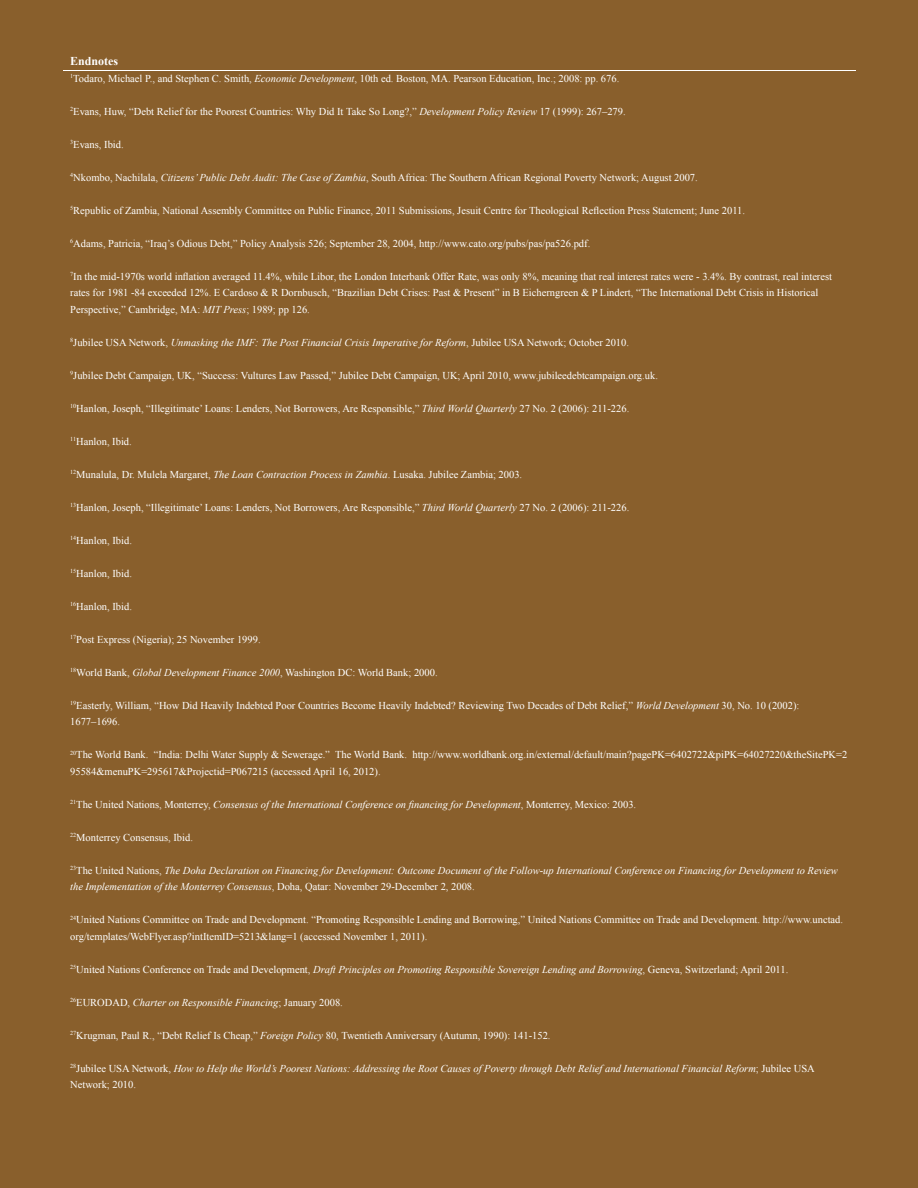
<style>
.page{position:relative;width:918px;height:1188px;background:#895f2c}
.page>*{position:absolute;margin:0;border:0;box-sizing:border-box;transform-origin:0 0}
.t1{font:700 12px "Times New Roman";color:#fff}
.t2{font:10.5px/16.5px "Times New Roman";color:#fff}
.t3{font:italic 10.5px/16.5px "Times New Roman";color:#fff}
.s1{font-style:italic}
.s2{font-style:normal}
</style>
<div class="page">
<hr style="left:63px;top:70px;width:792px;height:1px;background:#fff">
<p class="t1" style="left:70px;top:53px;width:50px">Endnotes</p>
<p class="t2" style="left:70px;top:70px;width:551px"><sup>1</sup>Todaro, Michael P., and Stephen C. Smith, <span class="s1">Economic Development</span>, 10th ed. Boston, MA. Pearson Education, Inc.; 2008: pp. 676.</p>
<p class="t2" style="left:70px;top:103px;width:557px"><sup>2</sup>Evans, Huw, “Debt Relief for the Poorest Countries: Why Did It Take So Long?,” <span class="s1">Development Policy Review</span> 17 (1999): 267–279.</p>
<p class="t2" style="left:70px;top:136px;width:55px"><sup>3</sup>Evans, Ibid.</p>
<p class="t2" style="left:70px;top:169px;width:629px"><sup>4</sup>Nkombo, Nachilala, <span class="s1">Citizens’ Public Debt Audit: The Case of Zambia</span>, South Africa: The Southern African Regional Poverty Network; August 2007.</p>
<p class="t2" style="left:70px;top:202px;width:676px"><sup>5</sup>Republic of Zambia, National Assembly Committee on Public Finance, 2011 Submissions, Jesuit Centre for Theological Reflection Press Statement; June 2011.</p>
<p class="t2" style="left:70px;top:235px;width:522px"><sup>6</sup>Adams, Patricia, “Iraq’s Odious Debt,” Policy Analysis 526; September 28, 2004, http://www.cato.org/pubs/pas/pa526.pdf.</p>
<p class="t2" style="left:70px;top:268px;width:763px"><sup>7</sup>In the mid-1970s world inflation averaged 11.4%, while Libor, the London Interbank Offer Rate, was only 8%, meaning that real interest rates were - 3.4%. By contrast, real interest rates for 1981 -84 exceeded 12%. E Cardoso &amp; R Dornbusch, “Brazilian Debt Crises: Past &amp; Present” in B Eicherngreen &amp; P Lindert, “The International Debt Crisis in Historical<br>Perspective,” Cambridge, MA: <span class="s1">MIT Press</span>; 1989; pp 126.</p>
<p class="t3" style="left:70px;top:334px;width:560px"><sup>8</sup><span class="s2">Jubilee USA Network,</span> Unmasking the IMF: The Post Financial Crisis Imperative for Reform<span class="s2">, Jubilee USA Network; October 2010.</span></p>
<p class="t2" style="left:70px;top:367px;width:589px"><sup>9</sup>Jubilee Debt Campaign, UK, “Success: Vultures Law Passed,” Jubilee Debt Campaign, UK; April 2010, www.jubileedebtcampaign.org.uk.</p>
<p class="t2" style="left:70px;top:400px;width:561px"><sup>10</sup>Hanlon, Joseph, “Illegitimate’ Loans: Lenders, Not Borrowers, Are Responsible,” <span class="s1">Third World Quarterly</span> 27 No. 2 (2006): 211-226.</p>
<p class="t2" style="left:70px;top:433px;width:63px"><sup>11</sup>Hanlon, Ibid.</p>
<p class="t2" style="left:70px;top:466px;width:454px"><sup>12</sup>Munalula, Dr. Mulela Margaret, <span class="s1">The Loan Contraction Process in Zambia</span>. Lusaka. Jubilee Zambia; 2003.</p>
<p class="t2" style="left:70px;top:499px;width:561px"><sup>13</sup>Hanlon, Joseph, “Illegitimate’ Loans: Lenders, Not Borrowers, Are Responsible,” <span class="s1">Third World Quarterly</span> 27 No. 2 (2006): 211-226.</p>
<p class="t2" style="left:70px;top:532px;width:63px"><sup>14</sup>Hanlon, Ibid.</p>
<p class="t2" style="left:70px;top:565px;width:63px"><sup>15</sup>Hanlon, Ibid.</p>
<p class="t2" style="left:70px;top:598px;width:63px"><sup>16</sup>Hanlon, Ibid.</p>
<p class="t2" style="left:70px;top:631px;width:192px"><sup>17</sup>Post Express (Nigeria); 25 November 1999.</p>
<p class="t2" style="left:70px;top:664px;width:369px"><sup>18</sup>World Bank, <span class="s1">Global Development Finance 2000</span>, Washington DC: World Bank; 2000.</p>
<p class="t2" style="left:70px;top:697px;width:731px"><sup>19</sup>Easterly, William, “How Did Heavily Indebted Poor Countries Become Heavily Indebted? Reviewing Two Decades of Debt Relief,” <span class="s1">World Development</span> 30, No. 10 (2002):<br>1677–1696.</p>
<p class="t2" style="left:70px;top:746px;width:779px"><sup>20</sup>The World Bank. “India: Delhi Water Supply &amp; Sewerage.” The World Bank. http://www.worldbank.org.in/external/default/main?pagePK=6402722&amp;piPK=64027220&amp;theSitePK=2<br>95584&amp;menuPK=295617&amp;Projectid=P067215 (accessed April 16, 2012).</p>
<p class="t3" style="left:70px;top:796px;width:568px"><sup>21</sup><span class="s2">The United Nations, Monterrey,</span> Consensus of the International Conference on financing for Development<span class="s2">, Monterrey, Mexico: 2003.</span></p>
<p class="t2" style="left:70px;top:829px;width:124px"><sup>22</sup>Monterrey Consensus, Ibid.</p>
<p class="t3" style="left:70px;top:862px;width:769px"><sup>23</sup><span class="s2">The United Nations,</span> The Doha Declaration on Financing for Development: Outcome Document of the Follow-up International Conference on Financing for Development to Review the Implementation of the Monterrey Consensus<span class="s2">, Doha, Qatar: November 29-December 2, 2008.</span></p>
<p class="t2" style="left:70px;top:911px;width:774px"><sup>24</sup>United Nations Committee on Trade and Development. “Promoting Responsible Lending and Borrowing,” United Nations Committee on Trade and Development. http://www.unctad. org/templates/WebFlyer.asp?intItemID=5213&amp;lang=1 (accessed November 1, 2011).</p>
<p class="t2" style="left:70px;top:961px;width:720px"><sup>25</sup>United Nations Conference on Trade and Development, <span class="s1">Draft Principles on Promoting Responsible Sovereign Lending and Borrowing</span>, Geneva, Switzerland; April 2011.</p>
<p class="t3" style="left:70px;top:994px;width:274px"><sup>26</sup><span class="s2">EURODAD,</span> Charter on Responsible Financing<span class="s2">; January 2008.</span></p>
<p class="t2" style="left:70px;top:1027px;width:482px"><sup>27</sup>Krugman, Paul R., “Debt Relief Is Cheap,” <span class="s1">Foreign Policy</span> 80, Twentieth Anniversary (Autumn, 1990): 141-152.</p>
<p class="t3" style="left:70px;top:1060px;width:746px"><sup>28</sup><span class="s2">Jubilee USA Network,</span> How to Help the World’s Poorest Nations: Addressing the Root Causes of Poverty through Debt Relief and International Financial Reform<span class="s2">; Jubilee USA<br>Network; 2010.</span></p>
</div>
